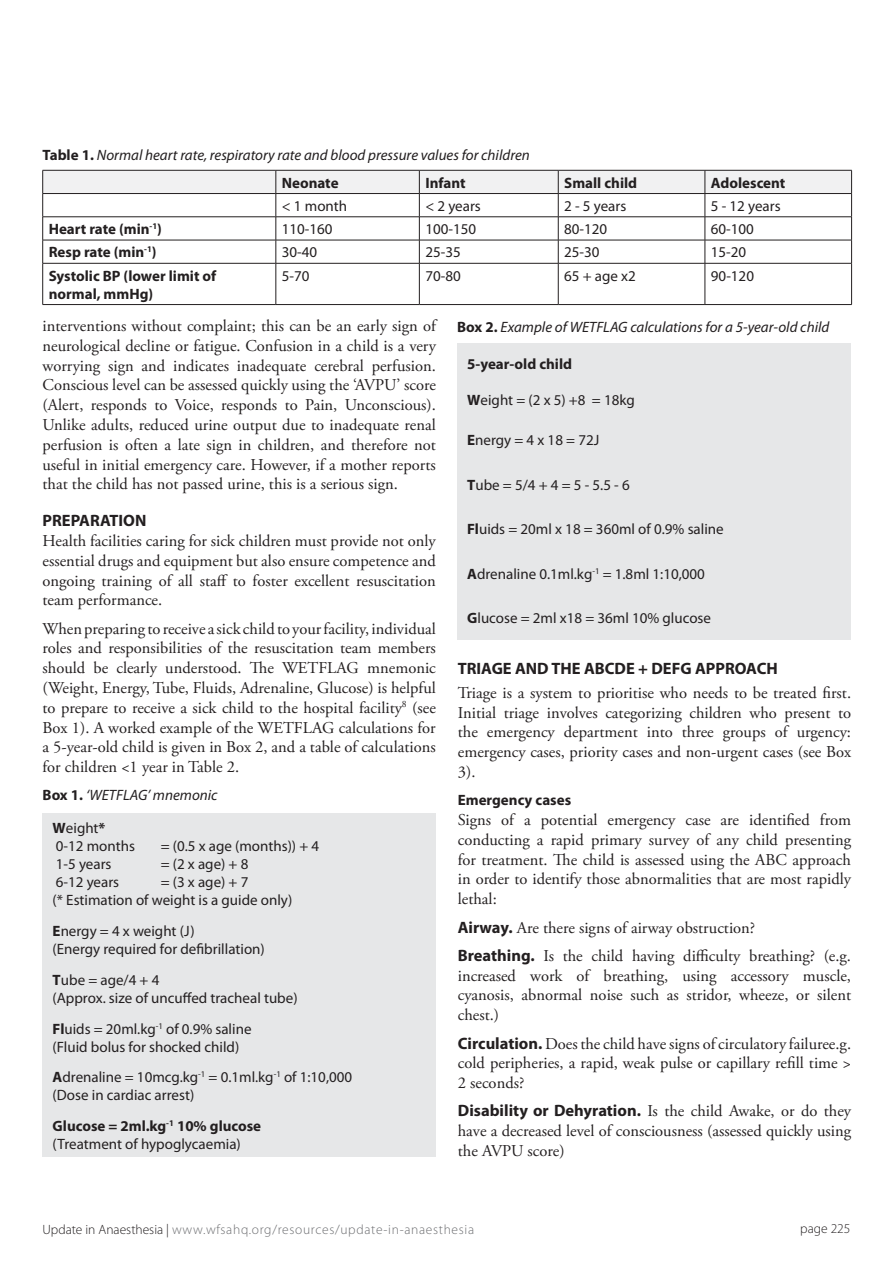
<style>
.page{position:relative;width:893px;height:1263px;background:#fff}
.page>*{position:absolute;margin:0;border:0;box-sizing:border-box;transform-origin:0 0}
.t1{font:16.5px/19.8px "Adobe Garamond Pro";color:#231f20;text-align:justify}
.t2{font:700 16.5px "Myriad Pro";color:#231f20}
.t3{font:15px/18px "Myriad Pro";color:#231f20}
.t4{font:italic 15px/27.5px "Myriad Pro";color:#231f20}
.t5{font:700 15px/18px "Myriad Pro";color:#231f20}
.t6{font:300 13.5px "Myriad Pro";letter-spacing:.05em;color:#6d6e71}
.t7{font:300 13.5px "Myriad Pro";color:#231f20}
.s1{font-weight:700;font-style:normal}
.s2{font-weight:700}
.s3{font-family:"Myriad Pro";font-weight:700}
.s4{color:#231f20}
</style>
<div class="page">
<svg style="left:42px;top:170px;width:810px;height:93px"></svg>
<hr style="left:43px;top:263px;width:233px;height:1px;background:#231f20">
<hr style="left:42px;top:263px;width:1px;height:41px;background:#231f20">
<hr style="left:276px;top:263px;width:143px;height:1px;background:#231f20">
<hr style="left:276px;top:263px;width:1px;height:41px;background:#231f20">
<hr style="left:419px;top:263px;width:139px;height:1px;background:#231f20">
<hr style="left:419px;top:263px;width:1px;height:41px;background:#231f20">
<hr style="left:558px;top:263px;width:147px;height:1px;background:#231f20">
<hr style="left:558px;top:263px;width:1px;height:41px;background:#231f20">
<hr style="left:705px;top:263px;width:147px;height:1px;background:#231f20">
<hr style="left:705px;top:263px;width:1px;height:41px;background:#231f20">
<hr style="left:851px;top:263px;width:1px;height:41px;background:#231f20">
<hr style="left:43px;top:304px;width:233px;height:1px;background:#231f20">
<hr style="left:276px;top:304px;width:143px;height:1px;background:#231f20">
<hr style="left:419px;top:304px;width:139px;height:1px;background:#231f20">
<hr style="left:558px;top:304px;width:147px;height:1px;background:#231f20">
<hr style="left:705px;top:304px;width:147px;height:1px;background:#231f20">
<div style="left:43px;top:814px;width:393px;height:343px;background:#e6e7e8"></div>
<div style="left:457px;top:344px;width:393px;height:296px;background:#e6e7e8"></div>
<p class="t4" style="left:282px;top:141px;width:250px;text-indent:-239px"><span class="s1">Table 1.</span> Normal heart rate, respiratory rate and blood pressure values for children<br><span class="s1">Neonate</span></p>
<p class="t5" style="left:425px;top:173px;width:42px">Infant</p>
<p class="t5" style="left:564px;top:173px;width:74px">Small child</p>
<p class="t5" style="left:711px;top:173px;width:76px">Adolescent</p>
<p class="t3" style="left:282px;top:197px;width:67px">&lt; 1 month</p>
<p class="t3" style="left:425px;top:197px;width:57px">&lt; 2 years</p>
<p class="t3" style="left:564px;top:197px;width:64px">2 - 5 years</p>
<p class="t3" style="left:711px;top:197px;width:71px">5 - 12 years</p>
<p class="t5" style="left:49px;top:219px;width:115px">Heart rate (min<sup>-1</sup>)</p>
<p class="t3" style="left:282px;top:220px;width:52px">110-160</p>
<p class="t3" style="left:425px;top:220px;width:52px">100-150</p>
<p class="t3" style="left:564px;top:220px;width:45px">80-120</p>
<p class="t3" style="left:711px;top:220px;width:45px">60-100</p>
<p class="t5" style="left:49px;top:243px;width:109px">Resp rate (min<sup>-1</sup>)</p>
<p class="t3" style="left:282px;top:243px;width:37px">30-40</p>
<p class="t3" style="left:425px;top:243px;width:37px">25-35</p>
<p class="t3" style="left:564px;top:243px;width:37px">25-30</p>
<p class="t3" style="left:711px;top:243px;width:37px">15-20</p>
<p class="t5" style="left:49px;top:266px;width:169px">Systolic BP (lower limit of normal, mmHg)</p>
<p class="t3" style="left:282px;top:266px;width:29px">5-70</p>
<p class="t3" style="left:425px;top:266px;width:37px">70-80</p>
<p class="t3" style="left:564px;top:266px;width:73px">65 + age x2</p>
<p class="t3" style="left:711px;top:266px;width:45px">90-120</p>
<p class="t1" style="left:43px;top:316px;width:395px">interventions without complaint; this can be an early sign of neurological decline or fatigue. Confusion in a child is a very worrying sign and indicates inadequate cerebral perfusion.<br>Conscious level can be assessed quickly using the ‘AVPU’ score (Alert, responds to Voice, responds to Pain, Unconscious).<br>Unlike adults, reduced urine output due to inadequate renal perfusion is often a late sign in children, and therefore not useful in initial emergency care. However, if a mother reports that the child has not passed urine, this is a serious sign.</p>
<p class="t2" style="left:43px;top:510px;width:11px">PREPARATION</p>
<p class="t1" style="left:43px;top:531px;width:395px">Health facilities caring for sick children must provide not only essential drugs and equipment but also ensure competence and ongoing training of all staff to foster excellent resuscitation team performance.</p>
<p class="t1" style="left:43px;top:619px;width:395px">When preparing to receive a sick child to your facility, individual roles and responsibilities of the resuscitation team members should be clearly understood. The WETFLAG mnemonic (Weight, Energy, Tube, Fluids, Adrenaline, Glucose) is helpful to prepare to receive a sick child to the hospital facility<sup>8</sup> (see Box 1). A worked example of the WETFLAG calculations for a 5-year-old child is given in Box 2, and a table of calculations for children &lt;1 year in Table 2.</p>
<p class="t4" style="left:43px;top:781px;width:177px"><span class="s1">Box 1.</span> ‘WETFLAG’ mnemonic</p>
<p class="t3" style="left:53px;top:819px;width:84px"><span class="s2">W</span>eight<span class="s2">*<br></span>0-12 months</p>
<p class="t3" style="left:161px;top:837px;width:160px">= (0.5 x age (months)) + 4</p>
<p class="t3" style="left:56px;top:855px;width:57px">1-5 years</p>
<p class="t3" style="left:161px;top:855px;width:89px">= (2 x age) + 8</p>
<p class="t3" style="left:56px;top:873px;width:65px">6-12 years</p>
<p class="t3" style="left:53px;top:873px;width:241px;text-indent:108px">= (3 x age) + 7<br>(* Estimation of weight is a guide only)</p>
<p class="t3" style="left:53px;top:922px;width:214px"><span class="s2">E</span>nergy = 4 x weight (J)<br>(Energy required for defibrillation)</p>
<p class="t3" style="left:53px;top:971px;width:246px"><span class="s2">T</span>ube = age/4 + 4<br>(Approx. size of uncuffed tracheal tube)</p>
<p class="t3" style="left:53px;top:1019px;width:200px"><span class="s2">Fl</span>uids = 20ml.kg<sup>-1</sup> of 0.9% saline (Fluid bolus for shocked child)</p>
<p class="t3" style="left:53px;top:1068px;width:301px"><span class="s2">A</span>drenaline = 10mcg.kg<sup>-1</sup> = 0.1ml.kg<sup>-1</sup> of 1:10,000 (Dose in cardiac arrest)</p>
<p class="t3" style="left:53px;top:1117px;width:210px"><span class="s2">Glucose = 2ml.kg</span><sup>-1</sup> <span class="s2">10% glucose </span>(Treatment of hypoglycaemia)</p>
<p class="t4" style="left:457px;top:313px;width:374px"><span class="s1">Box 2.</span> Example of WETFLAG calculations for a 5-year-old child</p>
<p class="t5" style="left:467px;top:354px;width:106px">5-year-old child</p>
<p class="t3" style="left:467px;top:391px;width:169px"><span class="s2">W</span>eight = (2 x 5) +8 = 18kg</p>
<p class="t3" style="left:467px;top:431px;width:134px"><span class="s2">E</span>nergy = 4 x 18 = 72J</p>
<p class="t3" style="left:467px;top:475px;width:164px"><span class="s2">T</span>ube = 5/4 + 4 = 5 - 5.5 - 6</p>
<p class="t3" style="left:467px;top:520px;width:258px"><span class="s2">Fl</span>uids = 20ml x 18 = 360ml of 0.9% saline</p>
<p class="t3" style="left:467px;top:564px;width:239px"><span class="s2">A</span>drenaline 0.1ml.kg<sup>-1</sup> = 1.8ml 1:10,000</p>
<p class="t3" style="left:467px;top:609px;width:245px"><span class="s2">G</span>lucose = 2ml x18 = 36ml 10% glucose</p>
<p class="t2" style="left:458px;top:657px;width:10px">TRIA</p>
<p class="t2" style="left:492px;top:657px;width:36px">GE AND</p>
<p class="t2" style="left:551px;top:657px;width:11px">THE</p>
<p class="t2" style="left:584px;top:657px;width:32px">ABCDE</p>
<p class="t2" style="left:638px;top:657px;width:68px">+ DEFG APPROACH</p>
<p class="t1" style="left:458px;top:683px;width:395px">Triage is a system to prioritise who needs to be treated first.<br>Initial triage involves categorizing children who present to the emergency department into three groups of urgency: emergency cases, priority cases and non-urgent cases (see Box 3).</p>
<p class="t5" style="left:458px;top:791px;width:115px">Emergency cases</p>
<p class="t1" style="left:458px;top:810px;width:395px">Signs of a potential emergency case are identified from conducting a rapid primary survey of any child presenting for treatment. The child is assessed using the ABC approach in order to identify those abnormalities that are most rapidly lethal:</p>
<p class="t1" style="left:458px;top:914px;width:395px;line-height:28.3px"><span class="s3">Airway.</span> Are there signs of airway obstruction?<br><span class="s3">Breathing.</span> Is the child having difficulty breathing? (e.g.</p>
<p class="t1" style="left:458px;top:966px;width:395px">increased work of breathing, using accessory muscle, cyanosis, abnormal noise such as stridor, wheeze, or silent chest.)</p>
<p class="t1" style="left:458px;top:1034px;width:395px"><span class="s3">Circulation.</span> Does the child have signs of circulatory failuree.g. cold peripheries, a rapid, weak pulse or capillary refill time &gt; 2 seconds?</p>
<p class="t1" style="left:458px;top:1102px;width:395px"><span class="s3">Disability or Dehyration.</span> Is the child Awake, or do they have a decreased level of consciousness (assessed quickly using the AVPU score)</p>
<p class="t6" style="left:43px;top:1221px;width:433px"><span class="s4">Update in Anaesthesia |</span> www.wfsahq.org/resources/update-in-anaesthesia</p>
<p class="t7" style="left:800px;top:1221px;width:52px">page 225</p>
</div>
